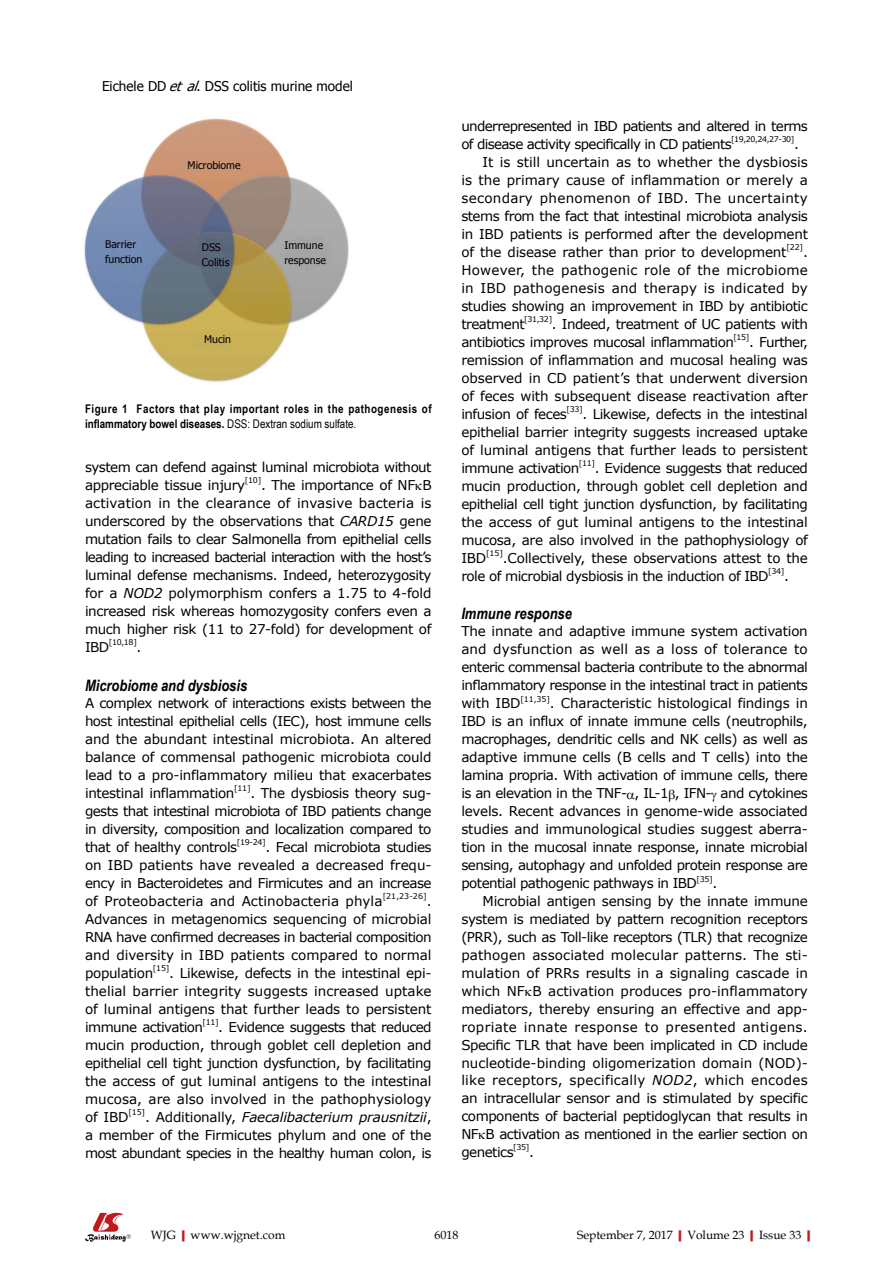
<style>
.page{position:relative;width:893px;height:1263px;background:#fff}
.page>*{position:absolute;margin:0;border:0;box-sizing:border-box;transform-origin:0 0}
.t1{font:italic 700 15.75px "Arial Narrow";color:#000}
.t2{font:13.5px/18px "Verdana";letter-spacing:-.025em;color:#000;text-align:justify}
.t3{font:13.5px/18px "Verdana";letter-spacing:-.005em;color:#000}
.t4{font:13.5px "Verdana";color:#000}
.t5{font:13.5px/18px "Verdana";letter-spacing:-.05em;color:#000}
.t6{font:13.5px "Verdana";letter-spacing:.02em;color:#000}
.t7{font:13.5px "Verdana";letter-spacing:.01em;color:#000}
.t8{font:13.5px "Verdana";letter-spacing:.025em;color:#000}
.t9{font:13.5px "Tahoma";color:#000}
.t10{font:700 12px/15px "Arial Narrow";letter-spacing:.04em;color:#000}
.t11{font:12px "Book Antiqua";color:#000}
.t12{font:10.5px/15px "Tahoma";color:#000}
.t13{font:7.8px "Verdana";letter-spacing:-.04em;color:#000}
.s1{font-style:italic}
.s2{font-weight:400}
.s3{font-weight:700;color:#c01920}
</style>
<div class="page">
<svg style="left:85px;top:1213px;width:46px;height:29px"></svg>
<img style="left:84px;top:118px;width:265px;height:264px">
<p class="t9" style="left:102px;top:77px;width:252px">Eichele DD <span class="s1">etal</span>. DSS colitis murine model</p>
<p class="t12" style="left:188px;top:157px;width:55px">Microbiome</p>
<p class="t12" style="left:105px;top:236px;width:39px">Barrier function</p>
<p class="t12" style="left:202px;top:239px;width:29px">DSS<br>Colitis</p>
<p class="t12" style="left:284px;top:237px;width:43px">Immune response</p>
<p class="t12" style="left:204px;top:331px;width:29px">Mucin</p>
<p class="t10" style="left:85px;top:401px;width:348px">Figure 1 Factors that play important roles in the pathogenesis of inflammatory bowel diseases. <span class="s2">DSS: Dextran sodium sulfate.</span></p>
<p class="t2" style="left:85px;top:458px;width:348px">system can defend against luminal microbiota without appreciable tissue injury</p>
<p class="t13" style="left:245px;top:475px;width:18px">[10]</p>
<p class="t2" style="left:85px;top:476px;width:348px;text-indent:176px">. The importance of NF B activation in the clearance of invasive bacteria is underscored by the observations that <span class="s1">CARD15</span> gene mutation fails to clear Salmonella from epithelial cells leading to increased bacterial interaction with the host’s luminal defense mechanisms. Indeed, heterozygosity for a <span class="s1">NOD2</span> polymorphism confers a 1.75 to 4-fold increased risk whereas homozygosity confers even a much higher risk (11 to 27-fold) for development of IBD</p>
<p class="t13" style="left:109px;top:637px;width:30px">[10,18]</p>
<p class="t2" style="left:137px;top:638px;width:6px">.</p>
<p class="t1" style="left:85px;top:673px;width:164px">Microbiome and dysbiosis</p>
<p class="t2" style="left:85px;top:693px;width:348px">A complex network of interactions exists between the host intestinal epithelial cells (IEC), host immune cells and the abundant intestinal microbiota. An altered balance of commensal pathogenic microbiota could lead to a pro-inflammatory milieu that exacerbates intestinal inflammation</p>
<p class="t13" style="left:234px;top:783px;width:18px">[11]</p>
<p class="t2" style="left:85px;top:783px;width:348px;text-align:left;text-indent:165px">. The dysbiosis theory sug&shy;gests that intestinal microbiota of IBD patients change in diversity, composition and localization compared to that of healthy controls</p>
<p class="t13" style="left:237px;top:837px;width:31px">[19-24]</p>
<p class="t3" style="left:85px;top:837px;width:348px;text-indent:181px">. Fecal microbiota studies on IBD patients have revealed a decreased frequ&shy;ency in Bacteroidetes and Firmicutes and an increase of Proteobacteria and Actinobacteria phyla</p>
<p class="t13" style="left:383px;top:891px;width:45px">[21,23-26]</p>
<p class="t2" style="left:85px;top:891px;width:348px;text-indent:342px">.<br>Advances in metagenomics sequencing of microbial RNA have confirmed decreases in bacterial composition and diversity in IBD patients compared to normal population</p>
<p class="t13" style="left:153px;top:963px;width:18px">[15]</p>
<p class="t2" style="left:85px;top:963px;width:348px;text-align:left;text-indent:84px">. Likewise, defects in the intestinal epi&shy;thelial barrier integrity suggests increased uptake of luminal antigens that further leads to persistent immune activation</p>
<p class="t13" style="left:202px;top:1017px;width:18px">[11]</p>
<p class="t2" style="left:85px;top:1017px;width:348px;text-indent:133px">. Evidence suggests that reduced mucin production, through goblet cell depletion and epithelial cell tight junction dysfunction, by facilitating the access of gut luminal antigens to the intestinal mucosa, are also involved in the pathophysiology of IBD</p>
<p class="t13" style="left:128px;top:1107px;width:18px">[15]</p>
<p class="t2" style="left:85px;top:1107px;width:348px;text-indent:60px">. Additionally, <span class="s1">Faecalibacterium prausnitzii</span>, a member of the Firmicutes phylum and one of the most abundant species in the healthy human colon, is</p>
<p class="t5" style="left:461px;top:116px;width:348px">underrepresented in IBD patients and altered in terms of disease activity specifically in CD patients</p>
<p class="t13" style="left:731px;top:134px;width:65px">[19,20,24,27-30]</p>
<p class="t2" style="left:794px;top:134px;width:6px">.</p>
<p class="t4" style="left:483px;top:153px;width:327px">It is still uncertain as to whether the dysbiosis</p>
<p class="t4" style="left:461px;top:171px;width:348px">is the primary cause of inflammation or merely a</p>
<p class="t6" style="left:461px;top:189px;width:348px">secondary phenomenon of IBD. The uncertainty</p>
<p class="t2" style="left:461px;top:206px;width:348px">stems from the fact that intestinal microbiota analysis</p>
<p class="t2" style="left:461px;top:224px;width:348px">in IBD patients is performed after the development</p>
<p class="t2" style="left:461px;top:242px;width:327px">of the disease rather than prior to development</p>
<p class="t13" style="left:786px;top:242px;width:18px">[22]</p>
<p class="t2" style="left:461px;top:242px;width:348px;text-indent:342px">.<br>However, the pathogenic role of the microbiome in IBD pathogenesis and therapy is indicated by studies showing an improvement in IBD by antibiotic treatment</p>
<p class="t13" style="left:524px;top:314px;width:30px">[31,32]</p>
<p class="t2" style="left:461px;top:314px;width:348px;text-indent:91px">. Indeed, treatment of UC patients with antibiotics improves mucosal inflammation</p>
<p class="t13" style="left:733px;top:332px;width:18px">[15]</p>
<p class="t2" style="left:461px;top:332px;width:348px;text-indent:288px">. Further, remission of inflammation and mucosal healing was observed in CD patient’s that underwent diversion of feces with subsequent disease reactivation after infusion of feces</p>
<p class="t13" style="left:566px;top:404px;width:18px">[33]</p>
<p class="t2" style="left:461px;top:404px;width:348px;text-indent:121px">. Likewise, defects in the intestinal epithelial barrier integrity suggests increased uptake of luminal antigens that further leads to persistent immune activation</p>
<p class="t13" style="left:579px;top:458px;width:18px">[11]</p>
<p class="t2" style="left:461px;top:458px;width:348px;text-indent:133px">. Evidence suggests that reduced mucin production, through goblet cell depletion and epithelial cell tight junction dysfunction, by facilitating the access of gut luminal antigens to the intestinal mucosa, are also involved in the pathophysiology of IBD</p>
<p class="t13" style="left:486px;top:548px;width:18px">[15]</p>
<p class="t2" style="left:461px;top:548px;width:348px;text-indent:41px">.Collectively, these observations attest to the role of microbial dysbiosis in the induction of IBD</p>
<p class="t13" style="left:768px;top:566px;width:18px">[34]</p>
<p class="t2" style="left:784px;top:566px;width:6px">.</p>
<p class="t1" style="left:461px;top:602px;width:112px">Immune response</p>
<p class="t2" style="left:461px;top:622px;width:348px">The innate and adaptive immune system activation and dysfunction as well as a loss of tolerance to enteric commensal bacteria contribute to the abnormal inflammatory response in the intestinal tract in patients with IBD</p>
<p class="t13" style="left:520px;top:694px;width:31px">[11,35]</p>
<p class="t2" style="left:461px;top:694px;width:348px;text-align:left;text-indent:89px">. Characteristic histological findings in IBD is an influx of innate immune cells (neutrophils, macrophages, dendritic cells and NK cells) as well as adaptive immune cells (B cells and T cells) into the lamina propria. With activation of immune cells, there is an elevation in the TNF- , IL-1 , IFN- and cytokines levels. Recent advances in genome-wide associated studies and immunological studies suggest aberra&shy;tion in the mucosal innate response, innate microbial sensing, autophagy and unfolded protein response are potential pathogenic pathways in IBD</p>
<p class="t13" style="left:696px;top:874px;width:18px">[35]</p>
<p class="t2" style="left:712px;top:874px;width:6px">.</p>
<p class="t2" style="left:483px;top:892px;width:327px">Microbial antigen sensing by the innate immune</p>
<p class="t2" style="left:461px;top:910px;width:348px">system is mediated by pattern recognition receptors</p>
<p class="t2" style="left:461px;top:928px;width:348px">(PRR), such as Toll-like receptors (TLR) that recognize</p>
<p class="t7" style="left:461px;top:946px;width:346px">pathogen associated molecular patterns. The sti-</p>
<p class="t3" style="left:461px;top:963px;width:348px">mulation of PRRs results in a signaling cascade in</p>
<p class="t4" style="left:461px;top:982px;width:348px">which NF B activation produces pro-inflammatory</p>
<p class="t2" style="left:461px;top:999px;width:346px">mediators, thereby ensuring an effective and app-</p>
<p class="t8" style="left:461px;top:1018px;width:348px">ropriate innate response to presented antigens.</p>
<p class="t2" style="left:461px;top:1035px;width:348px">Specific TLR that have been implicated in CD include</p>
<p class="t4" style="left:461px;top:1054px;width:348px">nucleotide-binding oligomerization domain (NOD)-</p>
<p class="t6" style="left:461px;top:1072px;width:348px">like receptors, specifically <span class="s1">NOD2</span>, which encodes</p>
<p class="t2" style="left:461px;top:1089px;width:348px">an intracellular sensor and is stimulated by specific</p>
<p class="t2" style="left:461px;top:1107px;width:348px">components of bacterial peptidoglycan that results in</p>
<p class="t2" style="left:461px;top:1125px;width:348px">NF B activation as mentioned in the earlier section on</p>
<p class="t2" style="left:461px;top:1143px;width:54px">genetics</p>
<p class="t13" style="left:513px;top:1142px;width:18px">[35]</p>
<p class="t2" style="left:529px;top:1143px;width:6px">.</p>
<p class="t11" style="left:151px;top:1226px;width:136px">WJG<span class="s3">|</span>www.wjgnet.com</p>
<p class="t11" style="left:434px;top:1226px;width:25px">6018</p>
<p class="t11" style="left:577px;top:1226px;width:240px">September 7, 2017<span class="s3">|</span>Volume 23<span class="s3">|</span>Issue 33<span class="s3">|</span></p>
</div>
